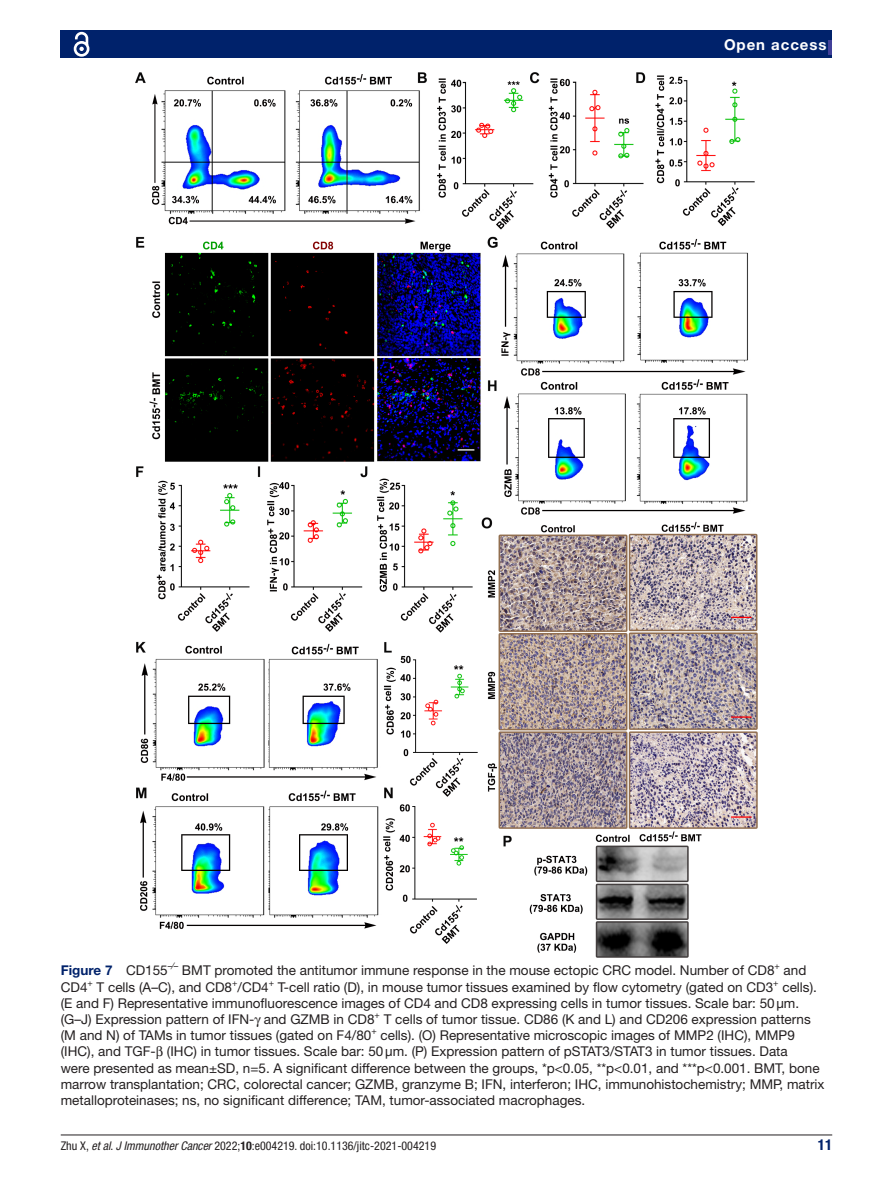
<style>
.page{position:relative;width:893px;height:1191px;background:#fff}
.page>*{position:absolute;margin:0;border:0;box-sizing:border-box;transform-origin:0 0}
.t1{font:700 15px "Helvetica Neue LT Std";letter-spacing:.065em;color:#fff}
.t2{font:700 condensed 15px "Helvetica Neue LT Std";color:#00226b}
.t3{font:13.5px/16.2px "Helvetica Neue LT Std";color:#231f20}
.t4{font:700 13.5px "Helvetica Neue LT Std";color:#00226b}
.t5{font:condensed 12px "Helvetica Neue LT Std";color:#231f20}
.t6{font:9px "Helvetica Neue LT Std";color:#231f20}
.s1{font-weight:400;color:#231f20}
.s2{font-style:italic}
.s3{font-weight:700}
</style>
<div class="page">
<hr style="left:61px;top:1134px;width:771px;height:1px;background:#231f20">
<div style="left:61px;top:31px;width:771px;height:27px;background:#00226b"></div>
<hr style="left:828px;top:40px;width:4px;height:15px;background:#414099">
<svg style="left:73px;top:31px;width:17px;height:26px"></svg>
<img style="left:136px;top:73px;width:621px;height:884px">
<p class="t1" style="left:724px;top:35px;width:104px">Open access</p>
<p class="t4" style="left:61px;top:962px;width:109px">Figure 7 <span class="s1">CD155</span></p>
<p class="t6" style="left:168px;top:960px;width:12px">–⁄–</p>
<p class="t3" style="left:182px;top:962px;width:594px">BMT promoted the antitumor immune response in the mouse ectopic CRC model. Number of CD8</p>
<p class="t6" style="left:774px;top:960px;width:7px">+</p>
<p class="t3" style="left:784px;top:962px;width:24px">and</p>
<p class="t3" style="left:61px;top:978px;width:28px">CD4</p>
<p class="t6" style="left:88px;top:977px;width:7px">+</p>
<p class="t3" style="left:97px;top:978px;width:174px">T cells (A–C), and CD8 /CD4</p>
<p class="t6" style="left:232px;top:977px;width:7px">+</p>
<p class="t6" style="left:269px;top:977px;width:7px">+</p>
<p class="t3" style="left:278px;top:978px;width:497px">T-cell ratio (D), in mouse tumor tissues examined by flow cytometry (gated on CD3</p>
<p class="t6" style="left:773px;top:977px;width:7px">+</p>
<p class="t3" style="left:61px;top:978px;width:758px;text-indent:722px">cells). (E and F) Representative immunofluorescence images of CD4 and CD8 expressing cells in tumor tissues. Scale bar: 50µm. (G–J) Expression pattern of IFN- and GZMB in CD8</p>
<p class="t6" style="left:375px;top:1009px;width:7px">+</p>
<p class="t3" style="left:61px;top:1011px;width:765px;text-indent:323px">T cells of tumor tissue. CD86 (K and L) and CD206 expression patterns (M and N) of TAMs in tumor tissues (gated on F4/80<sup>+</sup> cells). (O) Representative microscopic images of MMP2 (IHC), MMP9 (IHC), and TGF- (IHC) in tumor tissues. Scale bar: 50µm. (P) Expression pattern of pSTAT3/STAT3 in tumor tissues. Data<br>were presented as mean±SD, n=5. A significant difference between the groups, *p&lt;0.05, **p&lt;0.01, and ***p&lt;0.001. BMT, bone marrow transplantation; CRC, colorectal cancer; GZMB, granzyme B; IFN, interferon; IHC, immunohistochemistry; MMP, matrix metalloproteinases; ns, no significant difference; TAM, tumor-associated macrophages.</p>
<p class="t5" style="left:61px;top:1138px;width:377px">Zhu X, <span class="s2">et al</span>. <span class="s2">J Immunother Cancer</span> 2022;<span class="s3">10</span>:e004219. doi:10.1136/jitc-2021-004219</p>
<p class="t2" style="left:818px;top:1135px;width:16px">11</p>
</div>
